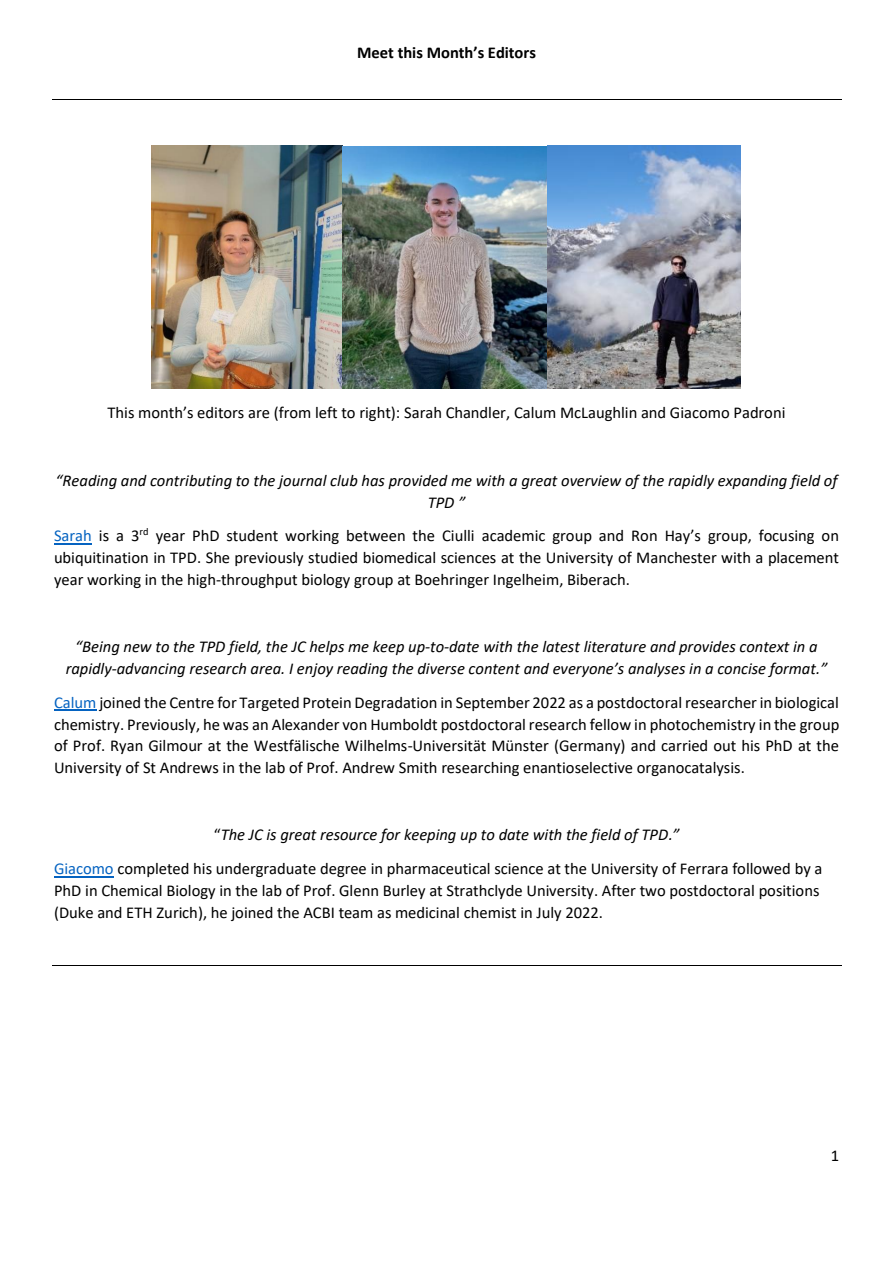
<style>
.page{position:relative;width:893px;height:1263px;background:#fff}
.page>*{position:absolute;margin:0;border:0;box-sizing:border-box;transform-origin:0 0}
.t1{font:16.5px/21.8px "Calibri";color:#000;text-align:justify}
.t2{font:italic 16.5px/21.8px "Calibri";color:#000;text-align:center}
.t3{font:700 16.5px "Calibri";letter-spacing:-.005em;color:#000}
.s1{color:#0563c1}
.s2{font-style:normal}
</style>
<div class="page">
<hr style="left:52px;top:100px;width:789px;height:1px;background:#000">
<hr style="left:54px;top:543px;width:38px;height:1px;background:#0563c1">
<hr style="left:54px;top:709px;width:43px;height:2px;background:#0563c1">
<hr style="left:54px;top:876px;width:60px;height:1px;background:#0563c1">
<hr style="left:52px;top:965px;width:789px;height:1px;background:#000">
<img style="left:152px;top:146px;width:588px;height:243px">
<h1 class="t3" style="left:357px;top:46px;width:180px">Meet this Month’s Editors</h1>
<p class="t1" style="left:107px;top:403px;width:679px">This month’s editors are (from left to right): Sarah Chandler, Calum McLaughlin and Giacomo Padroni</p>
<p class="t2" style="left:56px;top:471px;width:783px">“Reading and contributing to the journal club has provided me with a great overview of the rapidly expanding field of<br>TPD ”</p>
<p class="t1" style="left:54px;top:526px;width:787px"><span class="s1">Sarah</span> is a 3<sup>rd</sup> year PhD student working between the Ciulli academic group and Ron Hay’s group, focusing on ubiquitination in TPD. She previously studied biomedical sciences at the University of Manchester with a placement year working in the high-throughput biology group at Boehringer Ingelheim, Biberach.</p>
<p class="t2" style="left:66px;top:637px;width:763px">“Being new to the TPD field, the JC helps me keep up-to-date with the latest literature and provides context in a rapidly-advancing research area. I enjoy reading the diverse content and everyone’s analyses in a concise format.”</p>
<p class="t1" style="left:54px;top:693px;width:787px"><span class="s1">Calum</span> joined the Centre for Targeted Protein Degradation in September 2022 as a postdoctoral researcher in biological chemistry. Previously, he was an Alexander von Humboldt postdoctoral research fellow in photochemistry in the group of Prof. Ryan Gilmour at the Westfälische Wilhelms-Universität Münster (Germany) and carried out his PhD at the University of St Andrews in the lab of Prof. Andrew Smith researching enantioselective organocatalysis.</p>
<p class="t2" style="left:214px;top:825px;width:467px"><span class="s2">“</span>The JC is great resource for keeping up to date with the field of TPD.”</p>
<p class="t1" style="left:54px;top:859px;width:770px;text-align:left"><span class="s1">Giacomo</span> completed his undergraduate degree in pharmaceutical science at the University of Ferrara followed by a<br>PhD in Chemical Biology in the lab of Prof. Glenn Burley at Strathclyde University. After two postdoctoral positions (Duke and ETH Zurich), he joined the ACBI team as medicinal chemist in July 2022.</p>
<p class="t1" style="left:831px;top:1146px;width:10px">1</p>
</div>
